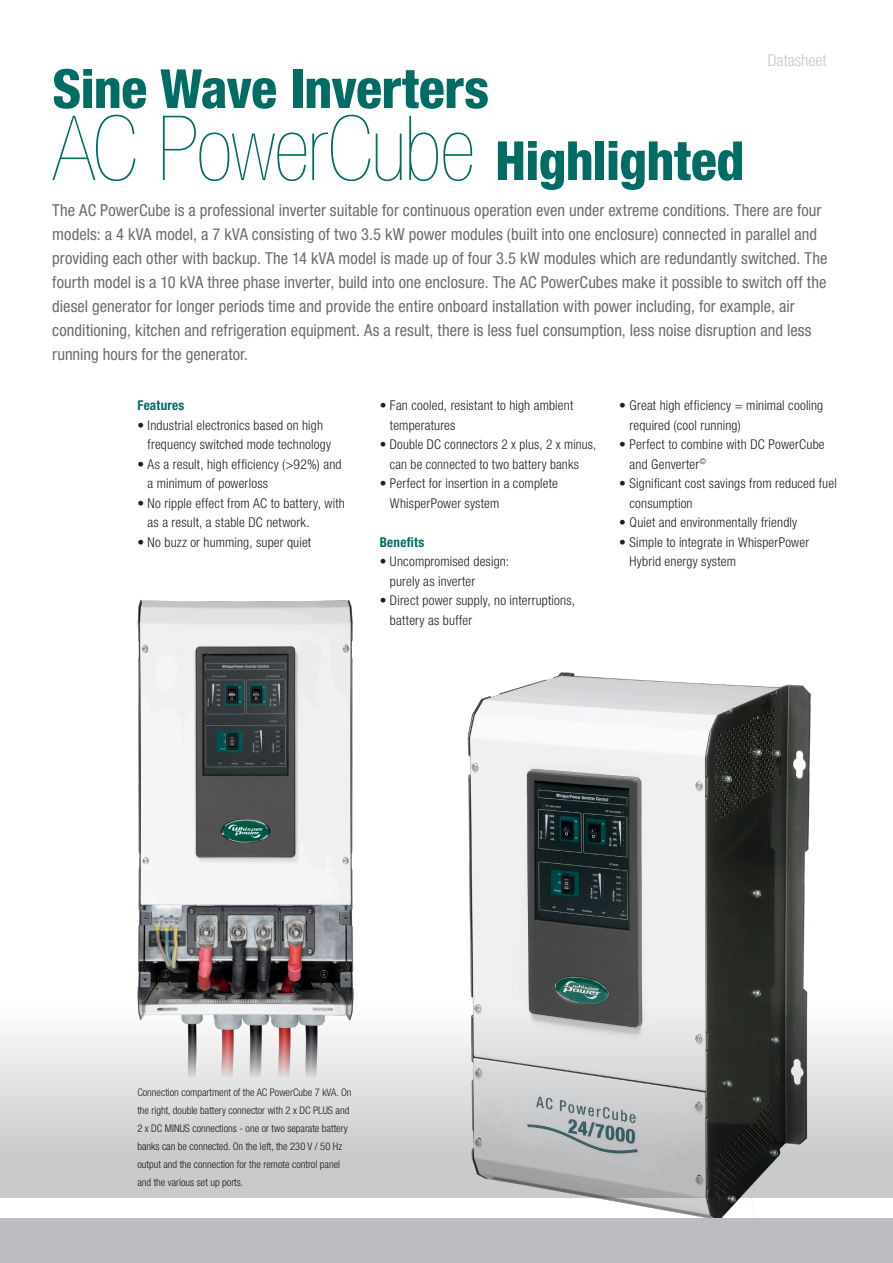
<style>
.page{position:relative;width:893px;height:1263px;background:#fff}
.page>*{position:absolute;margin:0;border:0;box-sizing:border-box;transform-origin:0 0}
.Hoofdkop_Groot{font:200 condensed 90px "Helvetica Neue LT Pro";letter-spacing:-.015em;color:#006c64}
.Hoofdkop_Klein_vet{font:800 condensed 54px "Helvetica Neue LT Pro";letter-spacing:-.015em;color:#006c64}
.Introtekst{font:condensed 16.5px/24px "Helvetica Neue LT Pro";letter-spacing:.005em;color:#6c6d70}
.t1{font:300 condensed 16.5px "Helvetica Neue LT Pro";color:#c5c6c8}
.Body_nieuw{font:300 condensed 13.5px/19.5px "Helvetica Neue LT Pro";letter-spacing:.015em;color:#231f20}
.Tussenkopjes_nieuw{font:700 condensed 13.5px "Helvetica Neue LT Pro";letter-spacing:.02em;color:#006c64}
.Body_nieuw-2{font:700 condensed 13.5px "Helvetica Neue LT Pro";letter-spacing:.02em;color:#006c64}
.Bijschriftjes{font:300 condensed 10.5px/18px "Helvetica Neue LT Pro";color:#231f20}
.s1{font-weight:800;font-size:54px}
</style>
<div class="page">
<img style="left:137px;top:600px;width:217px;height:406px">
<img style="left:446px;top:672px;width:389px;height:547px">
<svg style="left:0;top:1006px;width:893px;height:192px;background:#c1c1c2"></svg>
<div style="left:0;top:1219px;width:893px;height:44px;background:#bcbdc0"></div>
<p class="t1" style="left:768px;top:50px;width:60px">Datasheet</p>
<p class="Hoofdkop_Klein_vet" style="left:52px;top:55px;width:438px">Sine Wave Inverters</p>
<p class="Hoofdkop_Groot" style="left:52px;top:99px;width:693px">AC PowerCube <span class="s1">Highlighted</span></p>
<p class="Introtekst" style="left:52px;top:198px;width:776px">The AC PowerCube is a professional inverter suitable for continuous operation even under extreme conditions. There are four models: a 4 kVA model, a 7 kVA consisting of two 3.5 kW power modules (built into one enclosure) connected in parallel and providing each other with backup. The 14 kVA model is made up of four 3.5 kW modules which are redundantly switched. The fourth model is a 10 kVA three phase inverter, build into one enclosure. The AC PowerCubes make it possible to switch off the diesel generator for longer periods time and provide the entire onboard installation with power including, for example, air conditioning, kitchen and refrigeration equipment. As a result, there is less fuel consumption, less noise disruption and less running hours for the generator.</p>
<p class="Body_nieuw" style="left:629px;top:396px;width:195px;text-indent:-10px">• Great high efficiency = minimal cooling required (cool running)</p>
<p class="Body_nieuw" style="left:629px;top:435px;width:197px;text-indent:-10px">• Perfect to combine with DC PowerCube and Genverter<sup>©</sup></p>
<p class="Body_nieuw" style="left:629px;top:474px;width:209px;text-indent:-10px">• Significant cost savings from reduced fuel consumption</p>
<p class="Body_nieuw" style="left:619px;top:513px;width:179px">• Quiet and environmentally friendly</p>
<p class="Body_nieuw" style="left:629px;top:532px;width:181px;text-indent:-10px">• Simple to integrate in WhisperPower<br>Hybrid energy system</p>
<p class="Tussenkopjes_nieuw" style="left:137px;top:397px;width:48px">Features</p>
<p class="Body_nieuw" style="left:148px;top:415px;width:185px;text-indent:-10px">• Industrial electronics based on high frequency switched mode technology</p>
<p class="Body_nieuw" style="left:148px;top:454px;width:195px;text-indent:-10px">• As a result, high efficiency (&gt;92%) and a minimum of powerloss</p>
<p class="Body_nieuw" style="left:148px;top:493px;width:199px;text-indent:-10px">• No ripple effect from AC to battery, with as a result, a stable DC network.</p>
<p class="Body_nieuw" style="left:137px;top:532px;width:175px">• No buzz or humming, super quiet</p>
<p class="Body_nieuw" style="left:390px;top:396px;width:185px;text-indent:-10px">• Fan cooled, resistant to high ambient temperatures</p>
<p class="Body_nieuw" style="left:380px;top:435px;width:218px;text-align:center">• Double DC connectors 2 x plus, 2 x minus, can be connected to two battery banks</p>
<p class="Body_nieuw" style="left:390px;top:474px;width:170px;text-indent:-10px">• Perfect for insertion in a complete<br>WhisperPower system</p>
<p class="Body_nieuw-2" style="left:380px;top:534px;width:46px">Benefits</p>
<p class="Body_nieuw" style="left:390px;top:552px;width:121px;text-indent:-10px">• Uncompromised design: purely as inverter</p>
<p class="Body_nieuw" style="left:390px;top:591px;width:187px;text-indent:-10px">• Direct power supply, no interruptions, battery as buffer</p>
<p class="Bijschriftjes" style="left:137px;top:1083px;width:216px">Connection compartment of the AC PowerCube 7 kVA. On the right, double battery connector with 2 x DC PLUS and 2 x DC MINUS connections - one or two separate battery banks can be connected. On the left, the 230 V / 50 Hz output and the connection for the remote control panel and the various set up ports.</p>
</div>
